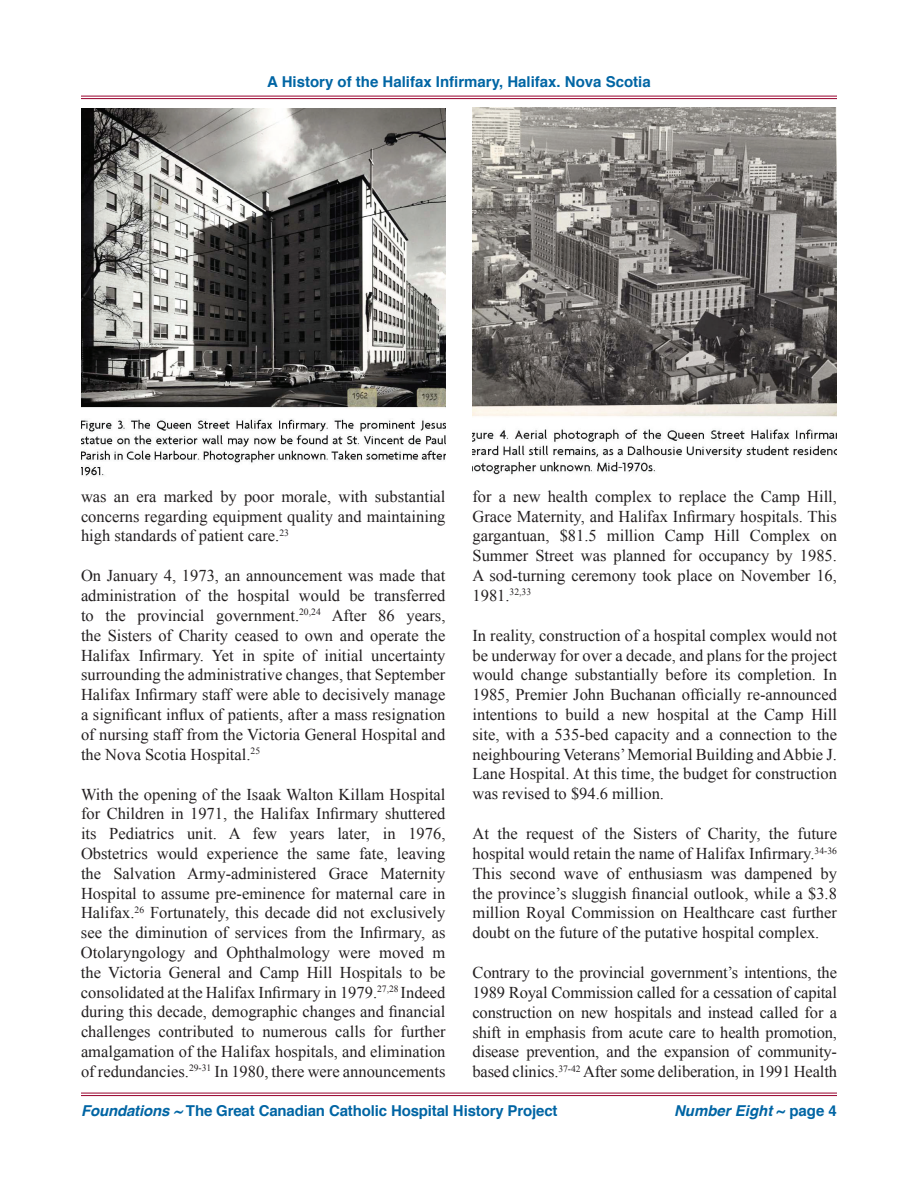
<style>
.page{position:relative;width:918px;height:1188px;background:#fff}
.page>*{position:absolute;margin:0;border:0;box-sizing:border-box;transform-origin:0 0}
.t1{font:16.5px/19.8px "Times New Roman";color:#231f20;text-align:justify}
.t2{font:700 15px "Helvetica";letter-spacing:-.01em;color:#0065a4}
.t3{font:italic 700 15px "Helvetica";color:#0065a4}
.s1{font-style:italic}
.s2{font-style:normal}
</style>
<div class="page">
<hr style="left:81px;top:1093px;width:756px;height:1px;background:#98012d">
<hr style="left:81px;top:1095px;width:756px;height:1px;background:#98012d">
<hr style="left:81px;top:96px;width:756px;height:1px;background:#98012d">
<hr style="left:81px;top:98px;width:756px;height:1px;background:#98012d">
<img style="left:81px;top:108px;width:365px;height:368px">
<img style="left:472px;top:108px;width:365px;height:367px">
<p class="t2" style="left:267px;top:70px;width:385px">A History of the Halifax Infirmary, Halifax. Nova Scotia</p>
<p class="t1" style="left:81px;top:486px;width:366px">was an era marked by poor morale, with substantial concerns regarding equipment quality and maintaining high standards of patient care.<sup>23</sup></p>
<p class="t1" style="left:81px;top:566px;width:366px">On January 4, 1973, an announcement was made that administration of the hospital would be transferred to the provincial government.<sup>20,24</sup> After 86 years, the Sisters of Charity ceased to own and operate the Halifax Infirmary. Yet in spite of initial uncertainty surrounding the administrative changes, that September Halifax Infirmary staff were able to decisively manage a significant influx of patients, after a mass resignation of nursing staff from the Victoria General Hospital and the Nova Scotia Hospital.<sup>25</sup></p>
<p class="t1" style="left:81px;top:784px;width:366px">With the opening of the Isaak Walton Killam Hospital for Children in 1971, the Halifax Infirmary shuttered its Pediatrics unit. A few years later, in 1976, Obstetrics would experience the same fate, leaving the Salvation Army-administered Grace Maternity Hospital to assume pre-eminence for maternal care in Halifax.<sup>26</sup> Fortunately, this decade did not exclusively see the diminution of services from the Infirmary, as Otolaryngology and Ophthalmology were moved m the Victoria General and Camp Hill Hospitals to be consolidated at the Halifax Infirmary in 1979.<sup>27,28</sup> Indeed during this decade, demographic changes and financial challenges contributed to numerous calls for further amalgamation of the Halifax hospitals, and elimination of redundancies.<sup>29-31</sup> In 1980, there were announcements</p>
<p class="t1" style="left:473px;top:486px;width:366px">for a new health complex to replace the Camp Hill, Grace Maternity, and Halifax Infirmary hospitals. This gargantuan, $81.5 million Camp Hill Complex on Summer Street was planned for occupancy by 1985.<br>A sod-turning ceremony took place on November 16, 1981.<sup>32,33</sup></p>
<p class="t1" style="left:472px;top:625px;width:366px">In reality, construction of a hospital complex would not be underway for over a decade, and plans for the project would change substantially before its completion. In 1985, Premier John Buchanan officially re-announced intentions to build a new hospital at the Camp Hill site, with a 535-bed capacity and a connection to the neighbouring Veterans’ Memorial Building and Abbie J.<br>Lane Hospital. At this time, the budget for construction was revised to $94.6 million.</p>
<p class="t1" style="left:472px;top:824px;width:366px">At the request of the Sisters of Charity, the future hospital would retain the name of Halifax Infirmary.<sup>34-36<br></sup>This second wave of enthusiasm was dampened by the province’s sluggish financial outlook, while a $3.8 million Royal Commission on Healthcare cast further doubt on the future of the putative hospital complex.</p>
<p class="t1" style="left:472px;top:963px;width:366px">Contrary to the provincial government’s intentions, the 1989 Royal Commission called for a cessation of capital construction on new hospitals and instead called for a shift in emphasis from acute care to health promotion, disease prevention, and the expansion of community&shy;based clinics.<sup>37-42</sup> After some deliberation, in 1991 Health</p>
<p class="t2" style="left:81px;top:1099px;width:478px"><span class="s1">Foundations ~</span> The Great Canadian Catholic Hospital History Project</p>
<p class="t3" style="left:674px;top:1099px;width:164px">Number Eight <span class="s2">~ page 4</span></p>
</div>
